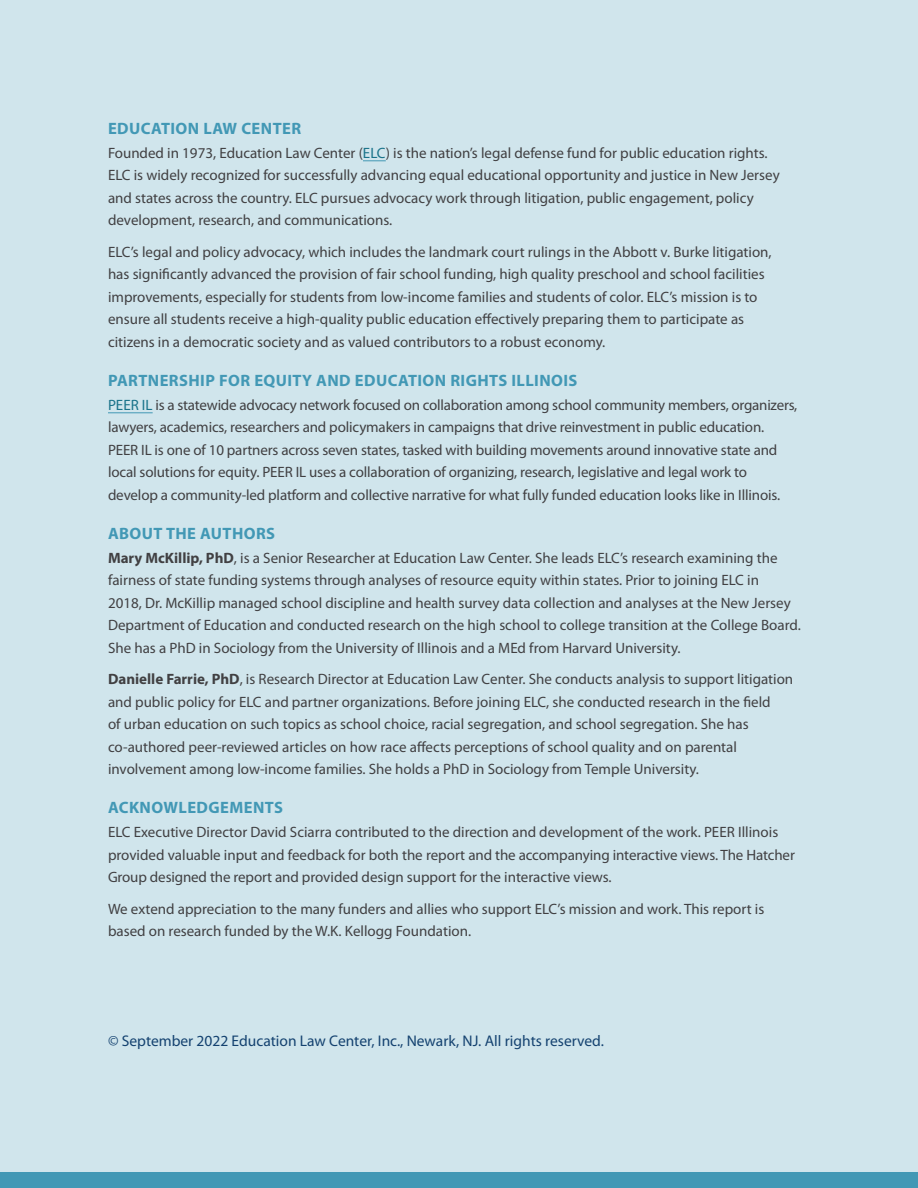
<style>
.page{position:relative;width:918px;height:1188px;background:#d0e5ec}
.page>*{position:absolute;margin:0;border:0;box-sizing:border-box;transform-origin:0 0}
.Subtitle_2{font:700 16.5px "Myriad Pro";letter-spacing:.025em;color:#4298b5}
.Body_copy{font:15.45px "Myriad Pro";color:#144270}
.Body_copy-2{font:15px/22.5px "Myriad Pro";color:#414042}
.s1{color:#1a738a}
.s2{font-weight:700}
</style>
<div class="page">
<div style="left:0;top:1173px;width:918px;height:15px;background:#4298b5"></div>
<svg style="left:363px;top:160px;width:23px;height:1px"></svg>
<hr style="left:108px;top:412px;width:45px;height:1px;background:#4298b5">
<p class="Subtitle_2" style="left:108px;top:119px;width:195px">EDUCATION LAW CENTER</p>
<p class="Body_copy-2" style="left:108px;top:142px;width:673px">Founded in 1973, Education Law Center (<span class="s1">ELC</span>) is the nation’s legal defense fund for public education rights.<br>ELC is widely recognized for successfully advancing equal educational opportunity and justice in New Jersey and states across the country. ELC pursues advocacy work through litigation, public engagement, policy development, research, and communications.</p>
<p class="Body_copy-2" style="left:108px;top:241px;width:665px">ELC’s legal and policy advocacy, which includes the landmark court rulings in the Abbott v. Burke litigation, has significantly advanced the provision of fair school funding, high quality preschool and school facilities improvements, especially for students from low-income families and students of color. ELC’s mission is to ensure all students receive a high-quality public education effectively preparing them to participate as citizens in a democratic society and as valued contributors to a robust economy.</p>
<p class="Subtitle_2" style="left:108px;top:371px;width:471px">PARTNERSHIP FOR EQUITY AND EDUCATION RIGHTS ILLINOIS</p>
<p class="Body_copy-2" style="left:108px;top:394px;width:691px"><span class="s1">PEER IL</span> is a statewide advocacy network focused on collaboration among school community members, organizers, lawyers, academics, researchers and policymakers in campaigns that drive reinvestment in public education.<br>PEER IL is one of 10 partners across seven states, tasked with building movements around innovative state and local solutions for equity. PEER IL uses a collaboration of organizing, research, legislative and legal work to develop a community-led platform and collective narrative for what fully funded education looks like in Illinois.</p>
<p class="Subtitle_2" style="left:108px;top:524px;width:169px">ABOUT THE AUTHORS</p>
<p class="Body_copy-2" style="left:108px;top:547px;width:694px"><span class="s2">Mary McKillip, PhD</span>, is a Senior Researcher at Education Law Center. She leads ELC’s research examining the fairness of state funding systems through analyses of resource equity within states. Prior to joining ELC in<br>2018, Dr. McKillip managed school discipline and health survey data collection and analyses at the New Jersey Department of Education and conducted research on the high school to college transition at the College Board.<br>She has a PhD in Sociology from the University of Illinois and a MEd from Harvard University.</p>
<p class="Body_copy-2" style="left:108px;top:668px;width:687px"><span class="s2">Danielle Farrie, PhD</span>, is Research Director at Education Law Center. She conducts analysis to support litigation and public policy for ELC and partner organizations. Before joining ELC, she conducted research in the field<br>of urban education on such topics as school choice, racial segregation, and school segregation. She has co-authored peer-reviewed articles on how race affects perceptions of school quality and on parental involvement among low-income families. She holds a PhD in Sociology from Temple University.</p>
<p class="Subtitle_2" style="left:108px;top:799px;width:177px">ACKNOWLEDGEMENTS</p>
<p class="Body_copy-2" style="left:108px;top:821px;width:688px">ELC Executive Director David Sciarra contributed to the direction and development of the work. PEER Illinois provided valuable input and feedback for both the report and the accompanying interactive views. The Hatcher<br>Group designed the report and provided design support for the interactive views.</p>
<p class="Body_copy-2" style="left:108px;top:898px;width:658px">We extend appreciation to the many funders and allies who support ELC’s mission and work. This report is based on research funded by the W.K. Kellogg Foundation.</p>
<p class="Body_copy" style="left:108px;top:1033px;width:498px">© September 2022 Education Law Center, Inc., Newark, NJ. All rights reserved.</p>
</div>
